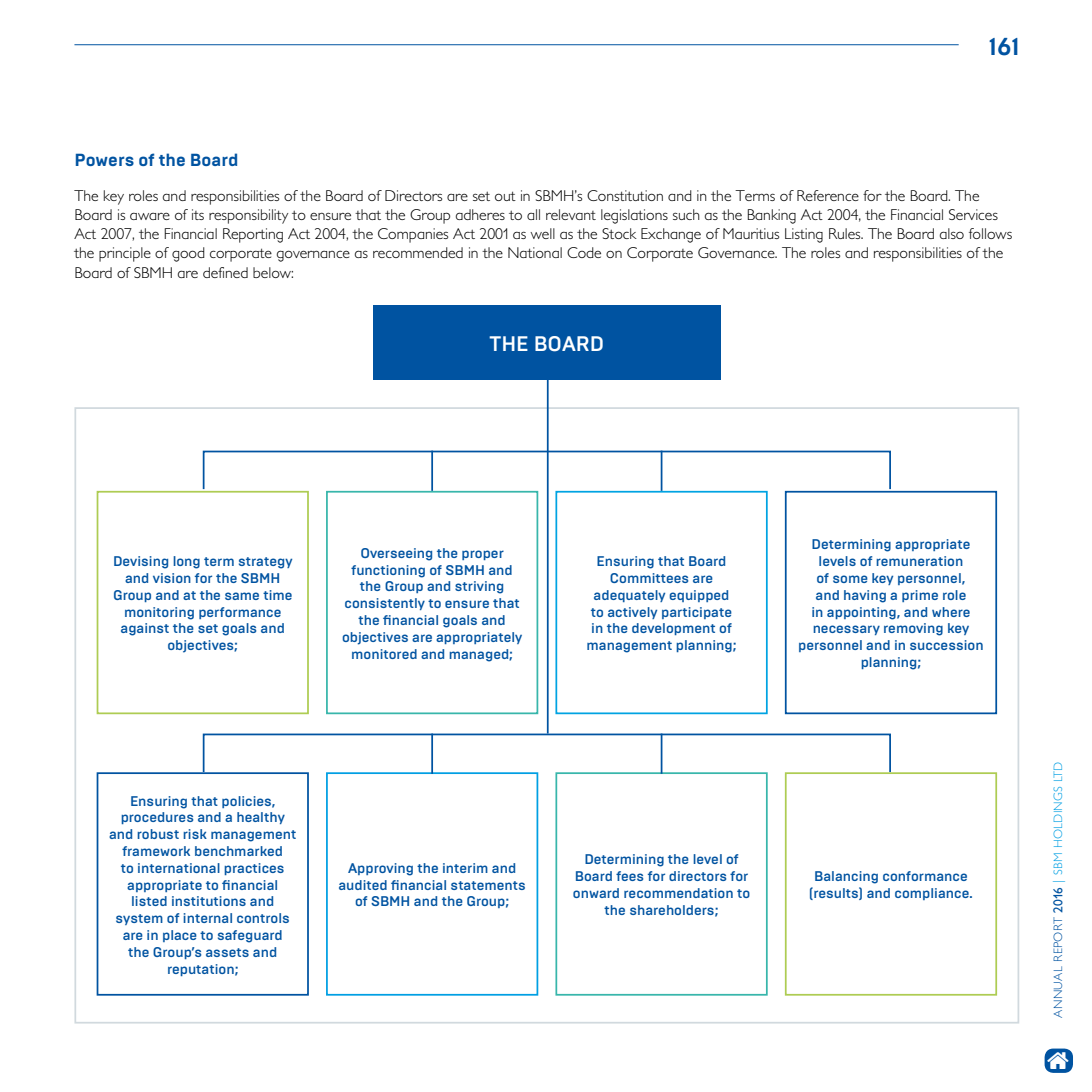
<style>
.page{position:relative;width:1092px;height:1092px;background:#fff}
.page>*{position:absolute;margin:0;border:0;box-sizing:border-box;transform-origin:0 0}
.t1{font:700 24.5px "Brutal Type";color:#0053a1}
.t2{font:500 21px "Brutal Type";color:#fff}
.t3{font:700 17.5px "Brutal Type";color:#0053a1}
.t4{font:300 15.75px/19.2px "Petita";color:#000}
.t5{font:500 14px/16.8px "Brutal Type";color:#0053a1;text-align:center}
.t6{font:300 12.25px "Petita";letter-spacing:.02em;color:#009fe3}
.s1{color:#0053a1}
.s2{font-weight:700;color:#0053a1}
</style>
<div class="page">
<div style="left:373px;top:305px;width:347px;height:75px;background:#0053a1"></div>
<div style="left:326px;top:491px;width:212px;height:223px;border:2px solid #38b6ab"></div>
<div style="left:326px;top:772px;width:212px;height:223px;border:2px solid #009fe3"></div>
<div style="left:555px;top:491px;width:212px;height:223px;border:2px solid #00a3e2"></div>
<div style="left:555px;top:772px;width:212px;height:223px;border:2px solid #38b6ab"></div>
<div style="left:784px;top:491px;width:213px;height:223px;border:2px solid #0053a1"></div>
<div style="left:784px;top:772px;width:213px;height:223px;border:2px solid #aecc53"></div>
<svg style="left:96px;top:490px;width:213px;height:225px"></svg>
<svg style="left:96px;top:771px;width:213px;height:225px"></svg>
<div style="left:203px;top:450px;width:687px;height:40px;border:2px solid #0053a1"></div>
<div style="left:203px;top:733px;width:687px;height:39px;border:2px solid #0053a1"></div>
<hr style="left:660px;top:450px;width:2px;height:41px;background:#0053a1">
<hr style="left:660px;top:733px;width:2px;height:40px;background:#0053a1">
<hr style="left:431px;top:450px;width:2px;height:41px;background:#0053a1">
<hr style="left:431px;top:733px;width:2px;height:40px;background:#0053a1">
<hr style="left:547px;top:380px;width:1px;height:353px;background:#0053a1">
<hr style="left:74px;top:44px;width:884px;height:1px;background:#0053a1">
<div style="left:1044px;top:1048px;width:28px;height:24px;background:#0053a1;border-radius:9px"></div>
<h1 class="t1" style="left:988px;top:31px;width:32px">161</h1>
<p class="t3" style="left:74px;top:150px;width:165px">Powers of the Board</p>
<p class="t4" style="left:74px;top:186px;width:939px">The key roles and responsibilities of the Board of Directors are set out in SBMH’s Constitution and in the Terms of Reference for the Board. The Board is aware of its responsibility to ensure that the Group adheres to all relevant legislations such as the Banking Act 2004, the Financial Services Act 2007, the Financial Reporting Act 2004, the Companies Act 2001 as well as the Stock Exchange of Mauritius Listing Rules. The Board also follows the principle of good corporate governance as recommended in the National Code on Corporate Governance. The roles and responsibilities of the Board of SBMH are defined below:</p>
<h2 class="t2" style="left:489px;top:331px;width:116px">THE BOARD</h2>
<p class="t5" style="left:113px;top:553px;width:181px">Devising long term strategy and vision for the SBMH<br>Group and at the same time monitoring performance against the set goals and objectives;</p>
<p class="t5" style="left:342px;top:544px;width:182px">Overseeing the proper functioning of SBMH and the Group and striving consistently to ensure that the financial goals and objectives are appropriately monitored and managed;</p>
<p class="t5" style="left:586px;top:553px;width:151px">Ensuring that Board<br>Committees are adequately equipped to actively participate in the development of management planning;</p>
<p class="t5" style="left:798px;top:536px;width:187px">Determining appropriate levels of remuneration<br>of some key personnel,<br>and having a prime role<br>in appointing, and where necessary removing key personnel and in succession planning;</p>
<p class="t5" style="left:109px;top:792px;width:189px">Ensuring that policies, procedures and a healthy and robust risk management framework benchmarked<br>to international practices appropriate to financial listed institutions and system of internal controls are in place to safeguard<br>the Group’s assets and reputation;</p>
<p class="t5" style="left:338px;top:859px;width:189px">Approving the interim and audited financial statements of SBMH and the Group;</p>
<p class="t5" style="left:573px;top:851px;width:179px">Determining the level of<br>Board fees for directors for onward recommendation to the shareholders;</p>
<p class="t5" style="left:808px;top:868px;width:165px">Balancing conformance (results) and compliance.</p>
<p class="t6" style="left:1050px;top:1017px;width:257px;rotate:-90deg"><span class="s1">ANNUAL REPORT</span> <span class="s2">2016</span> | SBM HOLDINGS LTD</p>
</div>
